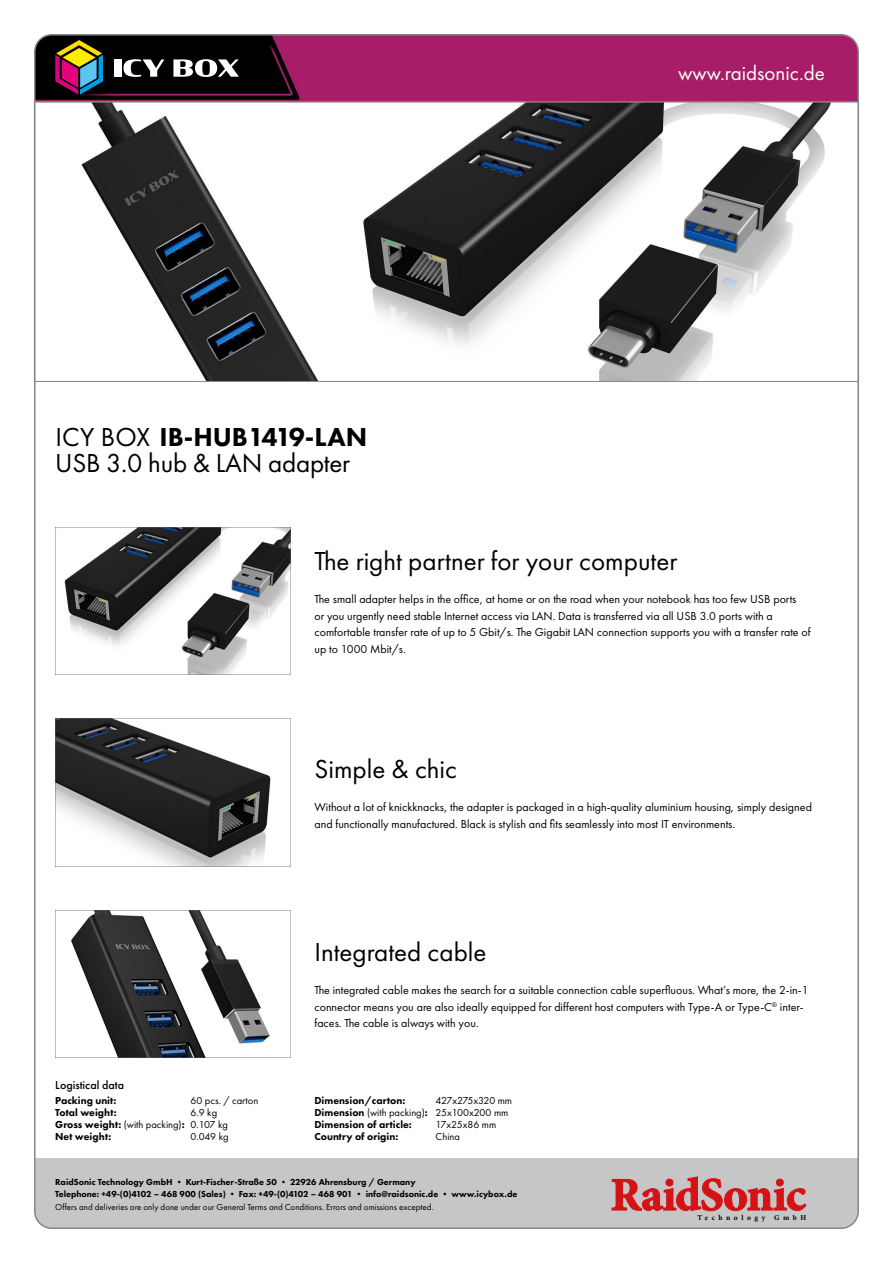
<style>
.page{position:relative;width:893px;height:1263px;background:#fff}
.page>*{position:absolute;margin:0;border:0;box-sizing:border-box;transform-origin:0 0}
.t1{font:27px "Futura PT";color:#000}
.t2{font:800 27px "Futura PT";color:#000}
.t3{font:21px "Futura PT";color:#fff}
.t4{font:12px/16.5px "Futura PT";color:#000}
.t5{font:500 12px "Futura PT";color:#000}
.t6{font:800 10.5px/12px "Futura PT";color:#000}
.t7{font:10.5px/12px "Futura PT";color:#000}
.t8{font:800 9px/12px "Futura PT";color:#000}
.t9{font:9px "Futura PT";color:#000}
.t10{font:700 7.5px "Minion Pro";letter-spacing:.47em;color:#000}
.s1{font-weight:400}
</style>
<div class="page">
<svg style="left:37px;top:102px;width:819px;height:280px"></svg>
<img style="left:55px;top:528px;width:236px;height:147px">
<img style="left:55px;top:719px;width:236px;height:147px">
<img style="left:55px;top:910px;width:236px;height:147px">
<div style="left:35px;top:1159px;width:823px;height:69px;background:#c6c6c6"></div>
<svg style="left:612px;top:1176px;width:194px;height:35px"></svg>
<svg style="left:37px;top:37px;width:819px;height:65px;background:#821851"></svg>
<div style="left:114px;top:59px;width:7px;height:18px;background:#fff"></div>
<svg style="left:123px;top:59px;width:41px;height:18px"></svg>
<svg style="left:173px;top:59px;width:66px;height:18px"></svg>
<svg style="left:55px;top:40px;width:48px;height:55px;background:#6a5248"></svg>
<h1 class="t2" style="left:55px;top:420px;width:313px"><span class="s1">ICY BOX</span> IB-HUB1419-LAN</h1>
<h1 class="t1" style="left:55px;top:447px;width:296px">USB 3.0 hub &amp; LAN adapter</h1>
<h2 class="t3" style="left:678px;top:60px;width:148px">www.raidsonic.de</h2>
<h1 class="t1" style="left:314px;top:545px;width:364px">The right partner for your computer</h1>
<p class="t4" style="left:314px;top:591px;width:498px">The small adapter helps in the office, at home or on the road when your notebook has too few USB ports<br>or you urgently need stable Internet access via LAN. Data is transferred via all USB 3.0 ports with a comfortable transfer rate of up to 5 Gbit/s. The Gigabit LAN connection supports you with a transfer rate of up to 1000 Mbit/s.</p>
<h1 class="t1" style="left:314px;top:753px;width:144px">Simple &amp; chic</h1>
<p class="t4" style="left:314px;top:799px;width:499px">Without a lot of knickknacks, the adapter is packaged in a high-quality aluminium housing, simply designed and functionally manufactured. Black is stylish and fits seamlessly into most IT environments.</p>
<h1 class="t1" style="left:314px;top:936px;width:174px">Integrated cable</h1>
<p class="t4" style="left:314px;top:982px;width:496px">The integrated cable makes the search for a suitable connection cable superfluous. What’s more, the 2-in-1 connector means you are also ideally equipped for different host computers with Type-A or Type-C<sup>®</sup> inter&shy;faces. The cable is always with you.</p>
<p class="t5" style="left:55px;top:1078px;width:70px">Logistical data</p>
<p class="t6" style="left:55px;top:1094px;width:131px">Packing unit:<br>Total weight:<br>Gross weight: <span class="s1">(with packing)</span>:<br>Net weight:</p>
<p class="t6" style="left:314px;top:1094px;width:115px">Dimension/carton:<br>Dimension <span class="s1">(with packing)</span>:<br>Dimension of article:<br>Country of origin:</p>
<p class="t8" style="left:55px;top:1175px;width:464px">RaidSonic Technology GmbH • Kurt-Fischer-Straße 50 • 22926 Ahrensburg / Germany<br>Telephone: +49-(0)4102 – 468 900 (Sales) • Fax: +49-(0)4102 – 468 901 • info@raidsonic.de • www.icybox.de</p>
<p class="t9" style="left:55px;top:1202px;width:380px">Offers and deliveries are only done under our General Terms and Conditions. Errors and omissions excepted.</p>
<p class="t7" style="left:190px;top:1094px;width:69px">60 pcs. / carton<br>6.9 kg<br>0.107 kg<br>0.049 kg</p>
<p class="t7" style="left:436px;top:1094px;width:78px">427x275x320 mm<br>25x100x200 mm<br>17x25x86 mm<br>China</p>
<p class="t10" style="left:697px;top:1212px;width:110px">Technology GmbH</p>
</div>
